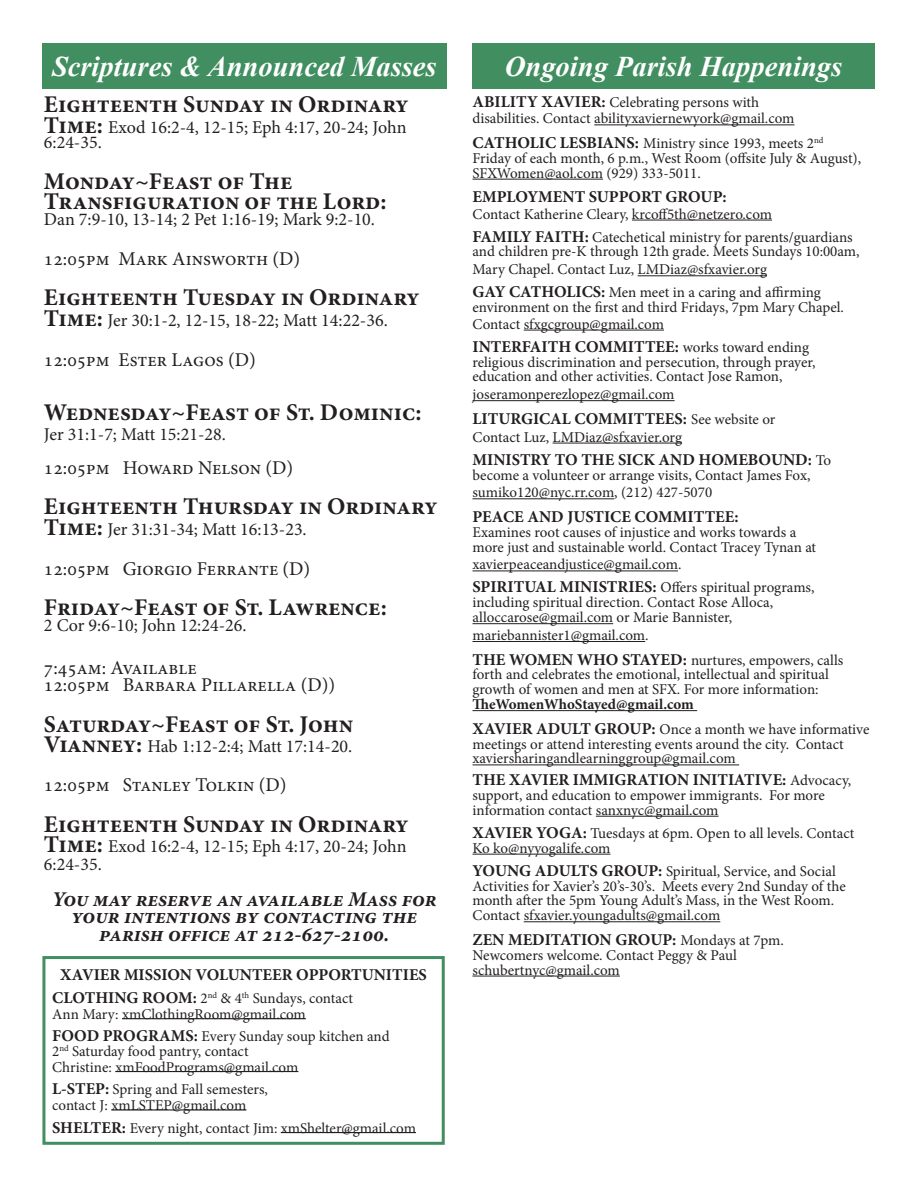
<style>
.page{position:relative;width:918px;height:1188px;background:#fff}
.page>*{position:absolute;margin:0;border:0;box-sizing:border-box;transform-origin:0 0}
.t1{font:italic 700 28.5px "Times New Roman";color:#fff}
.t2{font:700 24px/20.4px "Minion Pro";color:#231f20}
.t3{font:italic 700 21px/17.9px "Minion Pro";color:#231f20;text-align:center}
.t4{font:19.5px "Minion Pro";color:#231f20}
.t5{font:18px/15.3px "Minion Pro";color:#231f20}
.t6{font:700 16.5px "Minion Pro";color:#231f20}
.t7{font:15px/14.9px "Minion Pro";color:#231f20}
.s1{font-weight:700;font-size:16.5px}
.s2{font-weight:400;font-size:15px}
.s3{font-weight:700}
.s4{font-weight:700;font-size:24px}
</style>
<div class="page">
<div style="left:42px;top:43px;width:405px;height:46px;background:#418e60"></div>
<div style="left:472px;top:43px;width:403px;height:46px;background:#418e60"></div>
<hr style="left:594px;top:124px;width:201px;height:1px;background:#231f20">
<hr style="left:472px;top:179px;width:131px;height:1px;background:#231f20">
<hr style="left:632px;top:220px;width:140px;height:1px;background:#231f20">
<hr style="left:638px;top:275px;width:129px;height:1px;background:#231f20">
<hr style="left:524px;top:330px;width:140px;height:1px;background:#231f20">
<hr style="left:472px;top:400px;width:203px;height:1px;background:#231f20">
<hr style="left:553px;top:443px;width:129px;height:1px;background:#231f20">
<hr style="left:472px;top:498px;width:142px;height:1px;background:#231f20">
<hr style="left:472px;top:571px;width:206px;height:1px;background:#231f20">
<hr style="left:472px;top:623px;width:141px;height:1px;background:#231f20">
<hr style="left:472px;top:641px;width:173px;height:1px;background:#231f20">
<hr style="left:472px;top:710px;width:225px;height:1px;background:#231f20">
<hr style="left:472px;top:765px;width:267px;height:1px;background:#231f20">
<hr style="left:596px;top:816px;width:123px;height:1px;background:#231f20">
<hr style="left:472px;top:854px;width:138px;height:1px;background:#231f20">
<hr style="left:524px;top:921px;width:196px;height:1px;background:#231f20">
<hr style="left:472px;top:976px;width:148px;height:1px;background:#231f20">
<hr style="left:122px;top:1018px;width:184px;height:1px;background:#231f20">
<hr style="left:115px;top:1071px;width:183px;height:1px;background:#231f20">
<hr style="left:111px;top:1109px;width:135px;height:2px;background:#231f20">
<hr style="left:281px;top:1132px;width:135px;height:1px;background:#231f20">
<div style="left:42px;top:956px;width:403px;height:189px;border:3px solid #418e60"></div>
<p class="t1" style="left:52px;top:46px;width:386px">Scriptures &amp; Announced Masses</p>
<p class="t1" style="left:505px;top:46px;width:339px">Ongoing Parish Happenings</p>
<p class="t7" style="left:472px;top:95px;width:288px"><span class="s1">ABILITY XAVIER:</span> Celebrating persons with</p>
<p class="t7" style="left:472px;top:111px;width:324px">disabilities. Contact abilityxaviernewyork@gmail.com</p>
<p class="t7" style="left:472px;top:136px;width:390px"><span class="s1">CATHOLIC LESBIANS:</span> Ministry since 1993, meets 2<sup>nd<br></sup>Friday of each month, 6 p.m., West Room (offsite July &amp; August),<br>SFXWomen@aol.com (929) 333-5011.</p>
<p class="t6" style="left:472px;top:185px;width:256px">EMPLOYMENT SUPPORT GROUP:</p>
<p class="t7" style="left:472px;top:206px;width:301px">Contact Katherine Cleary, krcoff5th@netzero.com</p>
<p class="t7" style="left:472px;top:229px;width:389px"><span class="s1">FAMILY FAITH:</span> Catechetical ministry for parents/guardians and children pre-K through 12th grade. Meets Sundays 10:00am,</p>
<p class="t7" style="left:473px;top:262px;width:296px">Mary Chapel. Contact Luz, LMDiaz@sfxavier.org</p>
<p class="t7" style="left:472px;top:285px;width:350px"><span class="s1">GAY CATHOLICS:</span> Men meet in a caring and affirming</p>
<p class="t7" style="left:473px;top:299px;width:373px;line-height:16.4px">environment on the first and third Fridays, 7pm Mary Chapel.<br>Contact sfxgcgroup@gmail.com</p>
<p class="t6" style="left:472px;top:335px;width:338px">INTERFAITH COMMITTEE: <span class="s2">works toward ending</span></p>
<p class="t7" style="left:472px;top:354px;width:345px">religious discrimination and persecution, through prayer,</p>
<p class="t7" style="left:472px;top:369px;width:312px">education and other activities. Contact Jose Ramon,</p>
<p class="t7" style="left:472px;top:387px;width:204px">joseramonperezlopez@gmail.com</p>
<p class="t6" style="left:472px;top:407px;width:304px">LITURGICAL COMMITTEES: <span class="s2">See website or</span></p>
<p class="t7" style="left:473px;top:429px;width:211px">Contact Luz, LMDiaz@sfxavier.org</p>
<p class="t6" style="left:472px;top:448px;width:360px">MINISTRY TO THE SICK AND HOMEBOUND: <span class="s2">To</span></p>
<p class="t7" style="left:473px;top:467px;width:340px">become a volunteer or arrange visits, Contact James Fox,</p>
<p class="t7" style="left:473px;top:485px;width:241px">sumiko120@nyc.rr.com, (212) 427-5070</p>
<p class="t6" style="left:472px;top:505px;width:268px">PEACE AND JUSTICE COMMITTEE:</p>
<p class="t7" style="left:472px;top:525px;width:345px">Examines root causes of injustice and works towards a more just and sustainable world. Contact Tracey Tynan at</p>
<p class="t7" style="left:472px;top:557px;width:210px">xavierpeaceandjustice@gmail.com.</p>
<p class="t7" style="left:472px;top:580px;width:344px"><span class="s1">SPIRITUAL MINISTRIES:</span> Offers spiritual programs,</p>
<p class="t7" style="left:473px;top:595px;width:302px">including spiritual direction. Contact Rose Alloca,</p>
<p class="t7" style="left:473px;top:610px;width:261px">alloccarose@gmail.com or Marie Bannister,</p>
<p class="t7" style="left:473px;top:628px;width:178px">mariebannister1@gmail.com.</p>
<p class="t7" style="left:472px;top:652px;width:372px"><span class="s1">THE WOMEN WHO STAYED:</span> nurtures, empowers, calls forth and celebrates the emotional, intellectual and spiritual growth of women and men at SFX. For more information:<br><span class="s3">TheWomenWhoStayed@gmail.com</span></p>
<p class="t7" style="left:472px;top:722px;width:398px"><span class="s1">XAVIER ADULT GROUP:</span> Once a month we have informative meetings or attend interesting events around the city. Contact xaviersharingandlearninggroup@gmail.com</p>
<p class="t6" style="left:472px;top:768px;width:380px">THE XAVIER IMMIGRATION INITIATIVE: <span class="s2">Advocacy,</span></p>
<p class="t7" style="left:473px;top:788px;width:354px">support, and education to empower immigrants. For more information contact sanxnyc@gmail.com</p>
<p class="t7" style="left:472px;top:826px;width:384px"><span class="s1">XAVIER YOGA:</span> Tuesdays at 6pm. Open to all levels. Contact<br>Ko ko@nyyogalife.com</p>
<p class="t7" style="left:472px;top:864px;width:375px"><span class="s1">YOUNG ADULTS GROUP:</span> Spiritual, Service, and Social Activities for Xavier’s 20’s-30’s. Meets every 2nd Sunday of the month after the 5pm Young Adult’s Mass, in the West Room.<br>Contact sfxavier.youngadults@gmail.com</p>
<p class="t6" style="left:472px;top:928px;width:313px">ZEN MEDITATION GROUP: <span class="s2">Mondays at 7pm.</span></p>
<p class="t7" style="left:473px;top:948px;width:266px">Newcomers welcome. Contact Peggy &amp; Paul</p>
<p class="t6" style="left:60px;top:963px;width:368px">XAVIER MISSION VOLUNTEER OPPORTUNITIES</p>
<p class="t7" style="left:473px;top:962px;width:149px">schubertnyc@gmail.com</p>
<p class="t7" style="left:52px;top:991px;width:302px"><span class="s1">CLOTHING ROOM:</span> 2<sup>nd</sup> &amp; 4<sup>th</sup> Sundays, contact</p>
<p class="t7" style="left:52px;top:1007px;width:255px">Ann Mary: xmClothingRoom@gmail.com</p>
<p class="t7" style="left:52px;top:1029px;width:339px"><span class="s1">FOOD PROGRAMS:</span> Every Sunday soup kitchen and</p>
<p class="t7" style="left:52px;top:1044px;width:198px">2<sup>nd</sup> Saturday food pantry, contact</p>
<p class="t7" style="left:52px;top:1059px;width:248px">Christine: xmFoodPrograms@gmail.com</p>
<p class="t7" style="left:52px;top:1082px;width:217px"><span class="s1">L-STEP:</span> Spring and Fall semesters,</p>
<p class="t7" style="left:52px;top:1098px;width:196px">contact J: xmLSTEP@gmail.com</p>
<p class="t7" style="left:52px;top:1120px;width:365px"><span class="s1">SHELTER:</span> Every night, contact Jim: xmShelter@gmail.com</p>
<p class="t2" style="left:44px;top:94px;width:366px">Eighteenth Sunday in Ordinary</p>
<p class="t5" style="left:44px;top:120px;width:364px"><span class="s4">Time:</span> Exod 16:2-4, 12-15; Eph 4:17, 20-24; John<br>6:24-35.</p>
<p class="t2" style="left:44px;top:171px;width:344px">Monday~Feast of The<br>Transfiguration of the Lord:</p>
<p class="t5" style="left:44px;top:211px;width:333px">Dan 7:9-10, 13-14; 2 Pet 1:16-19; Mark 9:2-10.</p>
<p class="t4" style="left:44px;top:245px;width:258px">12:05pm Mark Ainsworth (D)</p>
<p class="t2" style="left:44px;top:287px;width:377px">Eighteenth Tuesday in Ordinary</p>
<p class="t5" style="left:44px;top:312px;width:345px"><span class="s4">Time:</span> Jer 30:1-2, 12-15, 18-22; Matt 14:22-36.</p>
<p class="t4" style="left:44px;top:346px;width:213px">12:05pm Ester Lagos (D)</p>
<p class="t2" style="left:44px;top:402px;width:379px">Wednesday~Feast of St. Dominic:</p>
<p class="t5" style="left:44px;top:427px;width:183px">Jer 31:1-7; Matt 15:21-28.</p>
<p class="t4" style="left:44px;top:454px;width:251px">12:05pm Howard Nelson (D)</p>
<p class="t2" style="left:44px;top:496px;width:395px">Eighteenth Thursday in Ordinary</p>
<p class="t5" style="left:44px;top:521px;width:264px"><span class="s4">Time:</span> Jer 31:31-34; Matt 16:13-23.</p>
<p class="t4" style="left:44px;top:555px;width:268px">12:05pm Giorgio Ferrante (D)</p>
<p class="t2" style="left:44px;top:597px;width:344px">Friday~Feast of St. Lawrence:</p>
<p class="t5" style="left:44px;top:617px;width:204px">2 Cor 9:6-10; John 12:24-26.</p>
<p class="t4" style="left:44px;top:655px;width:154px">7:45am: Available</p>
<p class="t4" style="left:44px;top:672px;width:293px">12:05pm Barbara Pillarella (D))</p>
<p class="t2" style="left:44px;top:714px;width:311px">Saturday~Feast of St. John</p>
<p class="t5" style="left:44px;top:739px;width:310px"><span class="s4">Vianney:</span> Hab 1:12-2:4; Matt 17:14-20.</p>
<p class="t4" style="left:44px;top:772px;width:244px">12:05pm Stanley Tolkin (D)</p>
<p class="t2" style="left:44px;top:813px;width:366px">Eighteenth Sunday in Ordinary</p>
<p class="t5" style="left:44px;top:837px;width:364px;line-height:17.9px"><span class="s4">Time:</span> Exod 16:2-4, 12-15; Eph 4:17, 20-24; John<br>6:24-35.</p>
<p class="t3" style="left:52px;top:890px;width:386px">You may reserve an available Mass for your intentions by contacting the parish office at 212-627-2100.</p>
</div>
